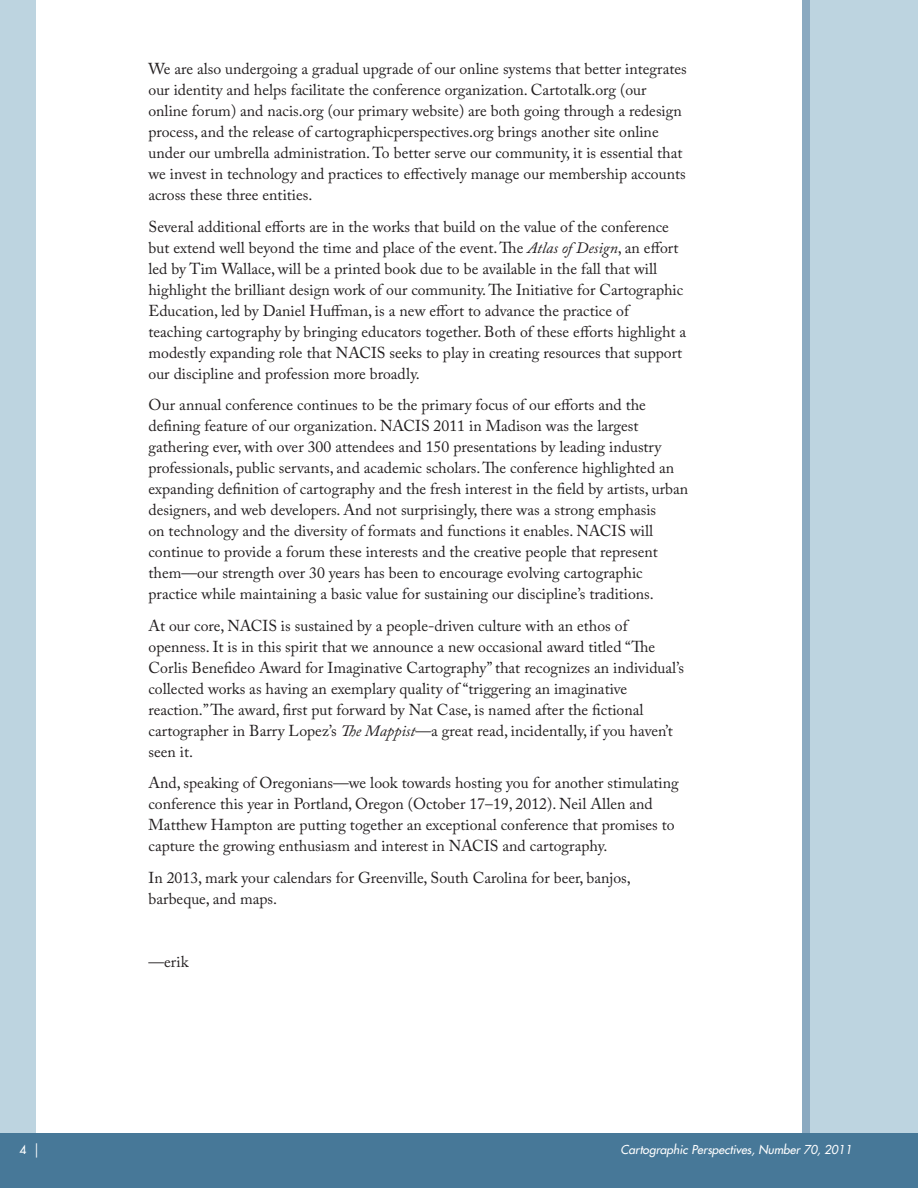
<style>
.page{position:relative;width:918px;height:1188px;background:#fff}
.page>*{position:absolute;margin:0;border:0;box-sizing:border-box;transform-origin:0 0}
.t1{font:15.75px/21px "Adobe Caslon Pro";color:#231f20}
.t2{font:italic 500 12px "Futura Std";color:#fff}
.t3{font:500 12px "Futura Std";color:#fff}
.s1{font-style:italic}
</style>
<div class="page">
<div style="left:0;top:0;width:918px;height:1154px;background:#bdd4e0"></div>
<div style="left:37px;top:0;width:765px;height:1156px;background:#fff"></div>
<div style="left:0;top:1133px;width:918px;height:55px;background:#477898"></div>
<hr style="left:917px;top:672px;width:1px;height:387px;background:#c8dbe6">
<p class="t1" style="left:148px;top:58px;width:540px">We are also undergoing a gradual upgrade of our online systems that better integrates our identity and helps facilitate the conference organization. Cartotalk.org (our online forum) and nacis.org (our primary website) are both going through a redesign process, and the release of cartographicperspectives.org brings another site online under our umbrella administration. To better serve our community, it is essential that we invest in technology and practices to effectively manage our membership accounts across these three entities.</p>
<p class="t1" style="left:148px;top:216px;width:539px">Several additional efforts are in the works that build on the value of the conference but extend well beyond the time and place of the event. The <span class="s1">Atlas of Design</span>, an effort led by Tim Wallace, will be a printed book due to be available in the fall that will highlight the brilliant design work of our community. The Initiative for Cartographic Education, led by Daniel Huffman, is a new effort to advance the practice of teaching cartography by bringing educators together. Both of these efforts highlight a modestly expanding role that NACIS seeks to play in creating resources that support our discipline and profession more broadly.</p>
<p class="t1" style="left:148px;top:394px;width:541px">Our annual conference continues to be the primary focus of our efforts and the defining feature of our organization. NACIS 2011 in Madison was the largest gathering ever, with over 300 attendees and 150 presentations by leading industry professionals, public servants, and academic scholars. The conference highlighted an expanding definition of cartography and the fresh interest in the field by artists, urban designers, and web developers. And not surprisingly, there was a strong emphasis<br>on technology and the diversity of formats and functions it enables. NACIS will continue to provide a forum these interests and the creative people that represent them—our strength over 30 years has been to encourage evolving cartographic practice while maintaining a basic value for sustaining our discipline’s traditions.</p>
<p class="t1" style="left:148px;top:615px;width:537px">At our core, NACIS is sustained by a people-driven culture with an ethos of openness. It is in this spirit that we announce a new occasional award titled “The Corlis Benefideo Award for Imaginative Cartography” that recognizes an individual’s collected works as having an exemplary quality of “triggering an imaginative reaction.” The award, first put forward by Nat Case, is named after the fictional cartographer in Barry Lopez’s <span class="s1">The Mappist</span>—a great read, incidentally, if you haven’t seen it.</p>
<p class="t1" style="left:148px;top:772px;width:532px">And, speaking of Oregonians—we look towards hosting you for another stimulating conference this year in Portland, Oregon (October 17–19, 2012). Neil Allen and Matthew Hampton are putting together an exceptional conference that promises to capture the growing enthusiasm and interest in NACIS and cartography.</p>
<p class="t1" style="left:148px;top:867px;width:484px">In 2013, mark your calendars for Greenville, South Carolina for beer, banjos, barbeque, and maps.</p>
<p class="t1" style="left:148px;top:951px;width:42px">—erik</p>
<p class="t3" style="left:20px;top:1142px;width:20px">4 <span class="s1">|</span></p>
<p class="t2" style="left:621px;top:1142px;width:233px">Cartographic Perspectives, Number 70, 2011</p>
</div>
